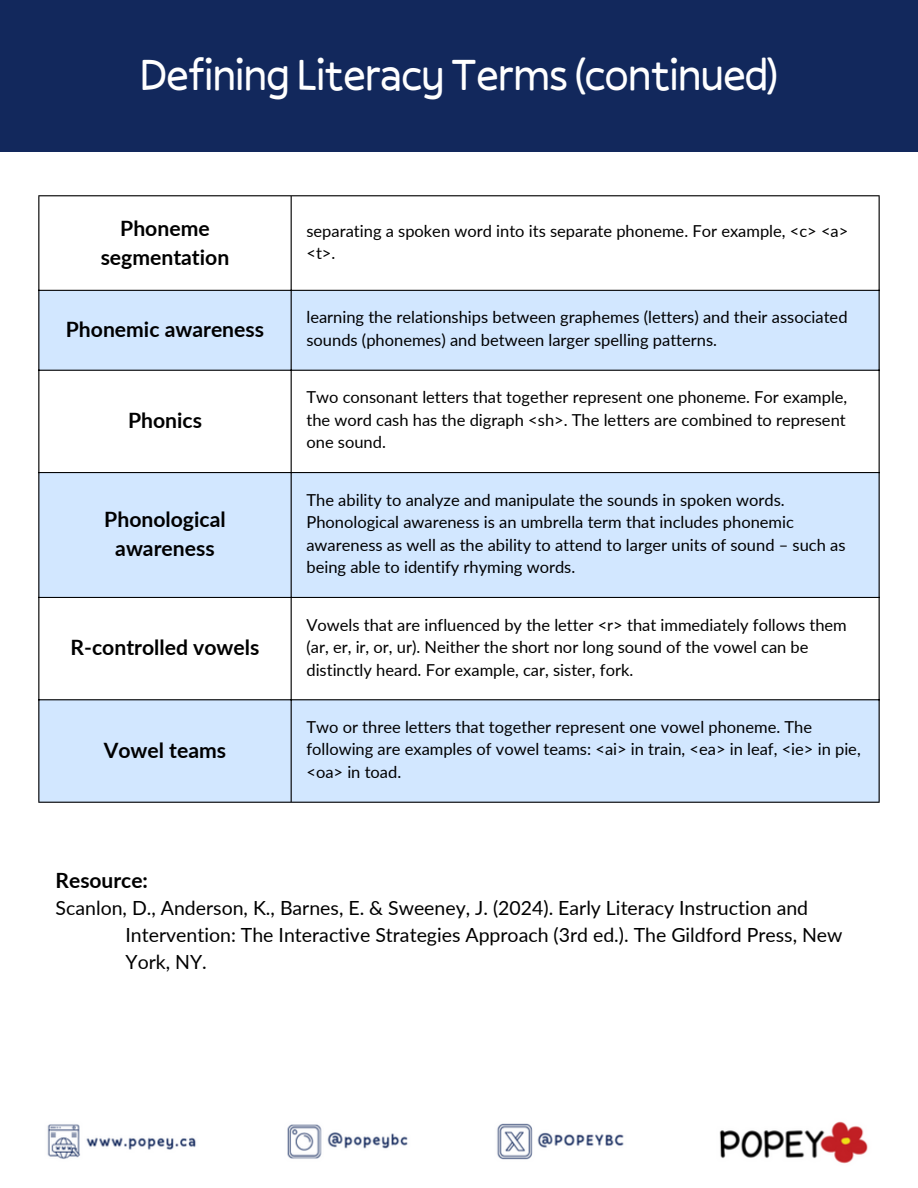
<style>
.page{position:relative;width:918px;height:1188px;background:#fff}
.page>*{position:absolute;margin:0;border:0;box-sizing:border-box;transform-origin:0 0}
.t1{font:45px "Pally";letter-spacing:-.025em;color:#fff}
.t2{font:700 21.15px/29.2px "Lato";color:#000;text-align:center}
.t3{font:700 21px "Lato";color:#000}
.t4{font:19.5px "Lato";color:#000}
.t5{font:16.5px/22.5px "Lato";color:#000}
</style>
<div class="page">
<img style="left:47px;top:1121px;width:821px;height:43px">
<div style="left:0;top:0;width:918px;height:151px;background:#12285c"></div>
<svg style="left:39px;top:196px;width:840px;height:94px"></svg>
<svg style="left:39px;top:291px;width:840px;height:511px;fill:#d2e7ff"></svg>
<hr style="left:38px;top:196px;width:1px;height:606px;background:#000">
<hr style="left:291px;top:196px;width:1px;height:606px;background:#000">
<hr style="left:879px;top:196px;width:1px;height:606px;background:#000">
<hr style="left:38px;top:195px;width:842px;height:1px;background:#000">
<hr style="left:38px;top:290px;width:842px;height:1px;background:#000">
<hr style="left:38px;top:370px;width:842px;height:1px;background:#000">
<hr style="left:38px;top:472px;width:842px;height:1px;background:#000">
<hr style="left:38px;top:597px;width:842px;height:1px;background:#000">
<hr style="left:38px;top:699px;width:842px;height:1px;background:#000">
<hr style="left:38px;top:802px;width:842px;height:1px;background:#000">
<h1 class="t1" style="left:139px;top:46px;width:641px">Defining LiteracyTerms (continued)</h1>
<p class="t2" style="left:101px;top:213px;width:130px">Phoneme segmentation</p>
<p class="t5" style="left:306px;top:219px;width:543px">separating a spoken word into its separate phoneme. For example, &lt;c&gt; &lt;a&gt; &lt;t&gt;.</p>
<p class="t2" style="left:66px;top:314px;width:200px">Phonemic awareness</p>
<p class="t5" style="left:306px;top:306px;width:543px">learning the relationships between graphemes (letters) and their associated sounds (phonemes) and between larger spelling patterns.</p>
<p class="t2" style="left:128px;top:405px;width:75px">Phonics</p>
<p class="t2" style="left:104px;top:504px;width:123px">Phonological awareness</p>
<p class="t2" style="left:71px;top:633px;width:190px">R-controlled vowels</p>
<p class="t2" style="left:104px;top:735px;width:124px">Vowel teams</p>
<p class="t5" style="left:306px;top:386px;width:542px;text-align:justify">Two consonant letters that together represent one phoneme. For example, the word cash has the digraph &lt;sh&gt;. The letters are combined to represent one sound.</p>
<p class="t5" style="left:306px;top:488px;width:541px">The ability to analyze and manipulate the sounds in spoken words.<br>Phonological awareness is an umbrella term that includes phonemic awareness as well as the ability to attend to larger units of sound – such as being able to identify rhyming words.</p>
<p class="t5" style="left:306px;top:613px;width:542px">Vowels that are influenced by the letter &lt;r&gt; that immediately follows them (ar, er, ir, or, ur). Neither the short nor long sound of the vowel can be distinctly heard. For example, car, sister, fork.</p>
<p class="t5" style="left:306px;top:715px;width:556px">Two or three letters that together represent one vowel phoneme. The following are examples of vowel teams: &lt;ai&gt; in train, &lt;ea&gt; in leaf, &lt;ie&gt; in pie, &lt;oa&gt; in toad.</p>
<p class="t3" style="left:56px;top:867px;width:94px">Resource:</p>
<p class="t4" style="left:56px;top:896px;width:754px">Scanlon, D., Anderson, K., Barnes, E. &amp; Sweeney, J. (2024). Early Literacy Instruction and</p>
<p class="t4" style="left:126px;top:923px;width:719px">Intervention: The Interactive Strategies Approach (3rd ed.). The Gildford Press, New</p>
<p class="t4" style="left:126px;top:950px;width:83px">York, NY.</p>
</div>
